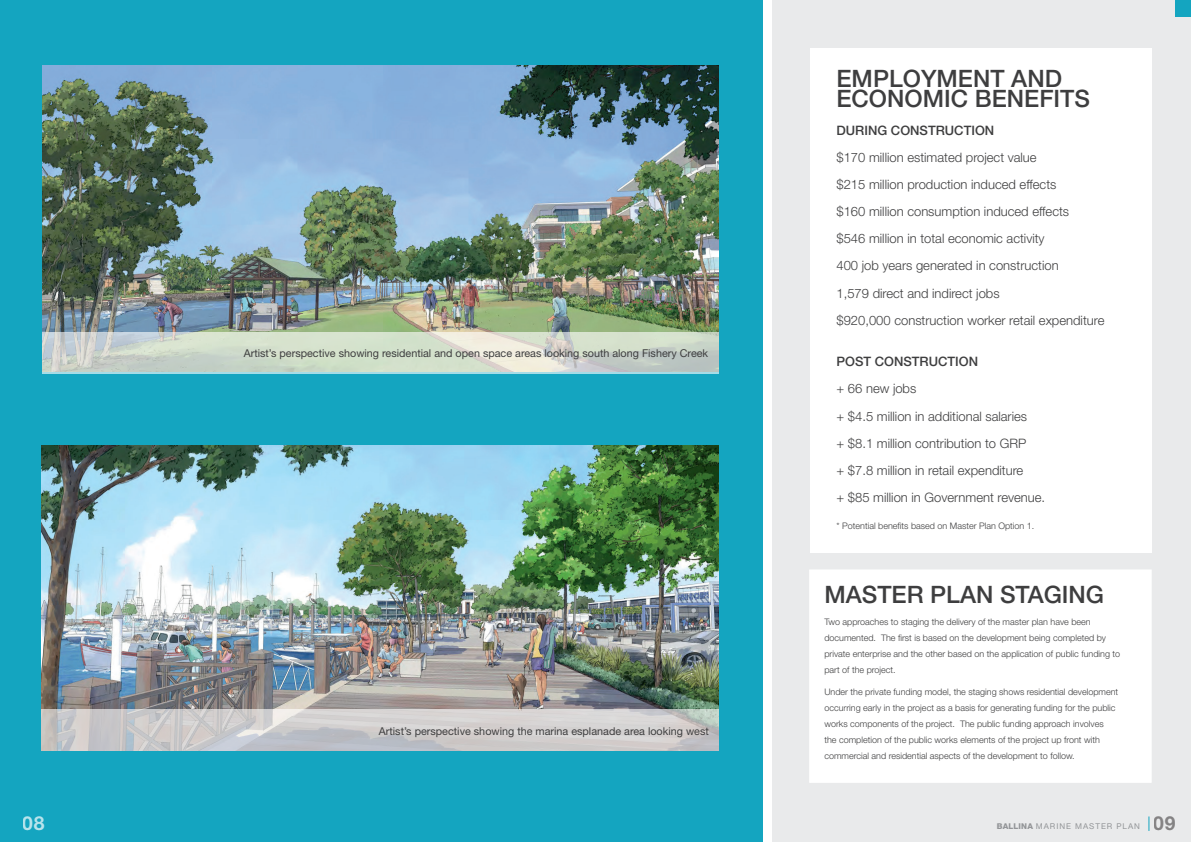
<style>
.page{position:relative;width:1191px;height:842px;background:#fff}
.page>*{position:absolute;margin:0;border:0;box-sizing:border-box;transform-origin:0 0}
.t1{font:500 24px/20.8px "Helvetica Neue LT Std";color:#3e3e3f}
.t2{font:700 19.3px "Helvetica Neue LT Std";color:#fff}
.t3{font:700 19.3px "Helvetica Neue LT Std";color:#231f20}
.t4{font:300 13px/27.2px "Helvetica Neue LT Std";color:#3e3e3f}
.t5{font:500 13px "Helvetica Neue LT Std";color:#3e3e3f}
.t6{font:10.8px "Helvetica Neue LT Std";color:#3e3e3f}
.t7{font:300 9px/16px "Helvetica Neue LT Pro";color:#3e3e3f}
.t8{font:300 9px "Helvetica Neue LT Std";color:#3e3e3f}
.t9{font:8px "Helvetica Neue LT Pro";letter-spacing:.12em;color:#939598}
.s1{font-family:"Helvetica Neue LT Std";font-weight:800}
</style>
<div class="page">
<div style="left:772px;top:0;width:419px;height:842px;background:#e9eaeb"></div>
<div style="left:0;top:0;width:763px;height:842px;background:#14a5c0"></div>
<div style="left:1175px;top:0;width:16px;height:17px;background:#14a5c0"></div>
<svg style="left:1148px;top:816px;width:1px;height:15px"></svg>
<div style="left:809px;top:570px;width:342px;height:212px;background:#fff"></div>
<img style="left:42px;top:445px;width:676px;height:264px">
<svg style="left:42px;top:709px;width:677px;height:41px;background:#cdcbcc"></svg>
<img style="left:42px;top:66px;width:676px;height:266px">
<svg style="left:42px;top:332px;width:677px;height:42px;background:#cfd9cd"></svg>
<div style="left:810px;top:48px;width:341px;height:505px;background:#fff"></div>
<p class="t6" style="left:244px;top:347px;width:466px">Artist’s perspective showing residential and open space areas looking south along Fishery Creek</p>
<p class="t6" style="left:379px;top:724px;width:331px">Artist’s perspective showing the marina esplanade area looking west</p>
<h1 class="t1" style="left:836px;top:67px;width:255px">EMPLOYMENT AND<br>ECONOMIC BENEFITS</h1>
<h3 class="t5" style="left:836px;top:122px;width:159px">DURING CONSTRUCTION</h3>
<p class="t4" style="left:836px;top:143px;width:269px">$170 million estimated project value<br>$215 million production induced effects<br>$160 million consumption induced effects<br>$546 million in total economic activity<br>400 job years generated in construction<br>1,579 direct and indirect jobs<br>$920,000 construction worker retail expenditure</p>
<h3 class="t5" style="left:836px;top:354px;width:143px">POST CONSTRUCTION</h3>
<h3 class="t4" style="left:836px;top:375px;width:210px">+ 66 new jobs<br>+ $4.5 million in additional salaries<br>+ $8.1 million contribution to GRP<br>+ $7.8 million in retail expenditure<br>+ $85 million in Government revenue.</h3>
<p class="t8" style="left:836px;top:520px;width:199px">* Potential benefits based on Master Plan Option 1.</p>
<h1 class="t1" style="left:824px;top:584px;width:281px">MASTER PLAN STAGING</h1>
<p class="t7" style="left:824px;top:613px;width:297px">Two approaches to staging the delivery of the master plan have been documented. The first is based on the development being completed by private enterprise and the other based on the application of public funding to part of the project.</p>
<p class="t7" style="left:824px;top:683px;width:295px">Under the private funding model, the staging shows residential development occurring early in the project as a basis for generating funding for the public works components of the project. The public funding approach involves<br>the completion of the public works elements of the project up front with commercial and residential aspects of the development to follow.</p>
<h2 class="t2" style="left:23px;top:811px;width:23px">08</h2>
<p class="t9" style="left:996px;top:821px;width:145px"><span class="s1">BALLINA</span> MARINE MASTER PLAN</p>
<h2 class="t3" style="left:1153px;top:811px;width:23px">09</h2>
</div>
